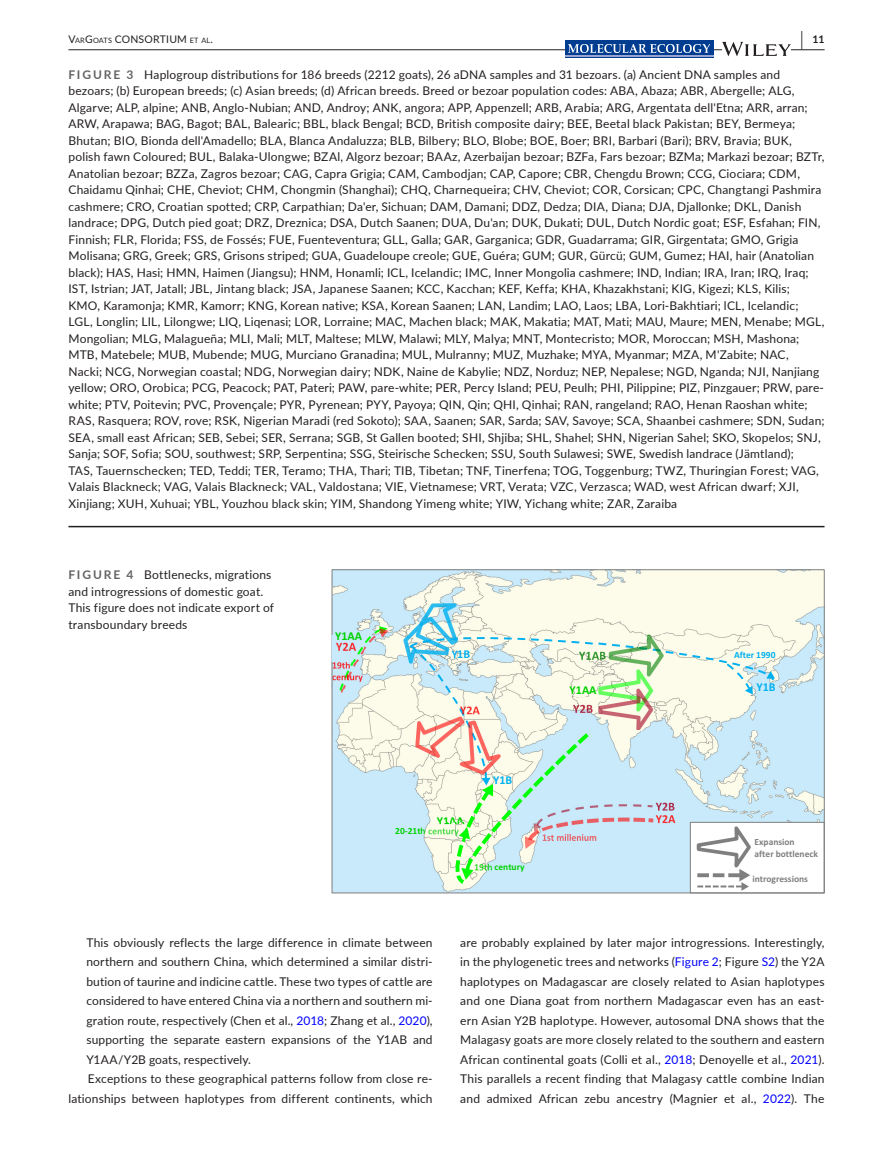
<style>
.page{position:relative;width:893px;height:1174px;background:#fff}
.page>*{position:absolute;margin:0;border:0;box-sizing:border-box;transform-origin:0 0}
.t1{font:12px/16.5px "Lato";letter-spacing:.015em;color:#231f20}
.t2{font:700 12px "Calibri";color:#00d200}
.t3{font:700 12px "Calibri";color:#00b0f0}
.t4{font:10.5px "Lato";letter-spacing:.02em;color:#231f20}
.t5{font:700 10.5px "Lato";color:#231f20}
.t6{font:700 9.45px/11.2px "Calibri";color:#7e7e7e}
.t7{font:700 9.45px "Calibri";color:#00d200}
.t8{font:700 9.45px "Calibri";color:#00b0f0}
.s1{font-size:7.35px}
.s2{font-size:19.5px}
.s3{font-weight:700;color:#636366}
.s4{color:#00f}
</style>
<div class="page">
<hr style="left:68px;top:49px;width:756px;height:1px;background:#231f20">
<div style="left:565px;top:41px;width:149px;height:17px;background:#003d91"></div>
<img style="left:569px;top:44px;width:141px;height:8px">
<hr style="left:565px;top:55px;width:149px;height:2px;background:#96a6d0">
<svg style="left:722px;top:42px;width:69px;height:14px"></svg>
<hr style="left:68px;top:526px;width:756px;height:1px;background:#231f20">
<img style="left:334px;top:571px;width:488px;height:320px">
<svg style="left:338px;top:626px;width:50px;height:67px;background:#d7e6df"></svg>
<img style="left:331px;top:656px;width:38px;height:32px">
<div style="left:690px;top:822px;width:134px;height:71px;background:#fff"></div>
<svg style="left:408px;top:635px;width:367px;height:255px;background:#d8ebea"></svg>
<div style="left:332px;top:569px;width:492px;height:324px;border:1px solid #7f7f7f"></div>
<img style="left:566px;top:697px;width:32px;height:26px">
<img style="left:331px;top:635px;width:32px;height:26px">
<img style="left:598px;top:634px;width:65px;height:96px">
<img style="left:415px;top:699px;width:85px;height:76px">
<img style="left:403px;top:603px;width:54px;height:60px">
<p class="t4" style="left:68px;top:31px;width:78px">V<span class="s1">AR</span>G<span class="s1">OATS</span> CONSORT</p>
<p class="t4" style="left:166px;top:31px;width:48px">IUM <span class="s1">ET AL</span>.</p>
<p class="t5" style="left:801px;top:31px;width:25px"><span class="s2">|</span> 11</p>
<p class="t1" style="left:68px;top:66px;width:757px"><span class="s3">FIGURE 3</span> Haplogroup distributions for 186 breeds (2212 goats), 26 aDNA samples and 31 bezoars. (a) Ancient DNA samples and bezoars; (b) European breeds; (c) Asian breeds; (d) African breeds. Breed or bezoar population codes: ABA, Abaza; ABR, Abergelle; ALG, Algarve; ALP, alpine; ANB, Anglo-Nubian; AND, Androy; ANK, angora; APP, Appenzell; ARB, Arabia; ARG, Argentata dell'Etna; ARR, arran; ARW, Arapawa; BAG, Bagot; BAL, Balearic; BBL, black Bengal; BCD, British composite dairy; BEE, Beetal black Pakistan; BEY, Bermeya; Bhutan; BIO, Bionda dell'Amadello; BLA, Blanca Andaluzza; BLB, Bilbery; BLO, Blobe; BOE, Boer; BRI, Barbari (Bari); BRV, Bravia; BUK, polish fawn Coloured; BUL, Balaka-Ulongwe; BZAl, Algorz bezoar; BAAz, Azerbaijan bezoar; BZFa, Fars bezoar; BZMa; Markazi bezoar; BZTr, Anatolian bezoar; BZZa, Zagros bezoar; CAG, Capra Grigia; CAM, Cambodjan; CAP, Capore; CBR, Chengdu Brown; CCG, Ciociara; CDM, Chaidamu Qinhai; CHE, Cheviot; CHM, Chongmin (Shanghai); CHQ, Charnequeira; CHV, Cheviot; COR, Corsican; CPC, Changtangi Pashmira cashmere; CRO, Croatian spotted; CRP, Carpathian; Da'er, Sichuan; DAM, Damani; DDZ, Dedza; DIA, Diana; DJA, Djallonke; DKL, Danish landrace; DPG, Dutch pied goat; DRZ, Dreznica; DSA, Dutch Saanen; DUA, Du'an; DUK, Dukati; DUL, Dutch Nordic goat; ESF, Esfahan; FIN, Finnish; FLR, Florida; FSS, de Fossés; FUE, Fuenteventura; GLL, Galla; GAR, Garganica; GDR, Guadarrama; GIR, Girgentata; GMO, Grigia Molisana; GRG, Greek; GRS, Grisons striped; GUA, Guadeloupe creole; GUE, Guéra; GUM; GUR, Gürcü; GUM, Gumez; HAI, hair (Anatolian black); HAS, Hasi; HMN, Haimen (Jiangsu); HNM, Honamli; ICL, Icelandic; IMC, Inner Mongolia cashmere; IND, Indian; IRA, Iran; IRQ, Iraq; IST, Istrian; JAT, Jatall; JBL, Jintang black; JSA, Japanese Saanen; KCC, Kacchan; KEF, Keffa; KHA, Khazakhstani; KIG, Kigezi; KLS, Kilis; KMO, Karamonja; KMR, Kamorr; KNG, Korean native; KSA, Korean Saanen; LAN, Landim; LAO, Laos; LBA, Lori-Bakhtiari; lCL, Icelandic; LGL, Longlin; LIL, Lilongwe; LIQ, Liqenasi; LOR, Lorraine; MAC, Machen black; MAK, Makatia; MAT, Mati; MAU, Maure; MEN, Menabe; MGL, Mongolian; MLG, Malagueña; MLI, Mali; MLT, Maltese; MLW, Malawi; MLY, Malya; MNT, Montecristo; MOR, Moroccan; MSH, Mashona; MTB, Matebele; MUB, Mubende; MUG, Murciano Granadina; MUL, Mulranny; MUZ, Muzhake; MYA, Myanmar; MZA, M'Zabite; NAC, Nacki; NCG, Norwegian coastal; NDG, Norwegian dairy; NDK, Naine de Kabylie; NDZ, Norduz; NEP, Nepalese; NGD, Nganda; NJI, Nanjiang yellow; ORO, Orobica; PCG, Peacock; PAT, Pateri; PAW, pare-white; PER, Percy Island; PEU, Peulh; PHI, Pilippine; PIZ, Pinzgauer; PRW, pare&shy;white; PTV, Poitevin; PVC, Provençale; PYR, Pyrenean; PYY, Payoya; QIN, Qin; QHI, Qinhai; RAN, rangeland; RAO, Henan Raoshan white; RAS, Rasquera; ROV, rove; RSK, Nigerian Maradi (red Sokoto); SAA, Saanen; SAR, Sarda; SAV, Savoye; SCA, Shaanbei cashmere; SDN, Sudan; SEA, small east African; SEB, Sebei; SER, Serrana; SGB, St Gallen booted; SHI, Shjiba; SHL, Shahel; SHN, Nigerian Sahel; SKO, Skopelos; SNJ, Sanja; SOF, Sofia; SOU, southwest; SRP, Serpentina; SSG, Steirische Schecken; SSU, South Sulawesi; SWE, Swedish landrace (Jämtland);<br>TAS, Tauernschecken; TED, Teddi; TER, Teramo; THA, Thari; TIB, Tibetan; TNF, Tinerfena; TOG, Toggenburg; TWZ, Thuringian Forest; VAG, Valais Blackneck; VAG, Valais Blackneck; VAL, Valdostana; VIE, Vietnamese; VRT, Verata; VZC, Verzasca; WAD, west African dwarf; XJI, Xinjiang; XUH, Xuhuai; YBL, Youzhou black skin; YIM, Shandong Yimeng white; YIW, Yichang white; ZAR, Zaraiba</p>
<p class="t1" style="left:68px;top:566px;width:207px"><span class="s3">FIGURE 4</span> Bottlenecks, migrations and introgressions of domestic goat.<br>This figure does not indicate export of transboundary breeds</p>
<p class="t2" style="left:335px;top:627px;width:28px">Y1AA</p>
<p class="t3" style="left:451px;top:645px;width:21px">Y1B</p>
<p class="t7" style="left:395px;top:824px;width:32px">20-21th</p>
<p class="t2" style="left:437px;top:812px;width:28px">Y1AA</p>
<p class="t3" style="left:493px;top:771px;width:21px">Y1B</p>
<p class="t7" style="left:495px;top:860px;width:31px">century</p>
<p class="t2" style="left:570px;top:681px;width:28px">Y1AA</p>
<p class="t8" style="left:734px;top:648px;width:43px">After 1990</p>
<p class="t3" style="left:756px;top:678px;width:21px">Y1B</p>
<p class="t6" style="left:755px;top:836px;width:65px">Expansion<br>after bottleneck</p>
<p class="t6" style="left:752px;top:873px;width:57px">introgressions</p>
<p class="t1" style="left:86px;top:933px;width:348px">This obviously reflects the large difference in climate between</p>
<p class="t1" style="left:86px;top:953px;width:348px">northern and southern China, which determined a similar distri-</p>
<p class="t1" style="left:86px;top:972px;width:348px">bution of taurine and indicine cattle. These two types of cattle are</p>
<p class="t1" style="left:86px;top:992px;width:348px">considered to have entered China via a northern and southern mi-</p>
<p class="t1" style="left:86px;top:1011px;width:348px">gration route, respectively (Chen et al., <span class="s4">2018</span>; Zhang et al., <span class="s4">2020</span>),</p>
<p class="t1" style="left:86px;top:1031px;width:348px">supporting the separate eastern expansions of the Y1AB and</p>
<p class="t1" style="left:86px;top:1050px;width:166px">Y1AA/Y2B goats, respectively.</p>
<p class="t1" style="left:88px;top:1070px;width:346px">Exceptions to these geographical patterns follow from close re-</p>
<p class="t1" style="left:68px;top:1089px;width:366px">lationships between haplotypes from different continents, which</p>
<p class="t1" style="left:460px;top:932px;width:366px;line-height:19.5px;text-align:justify">are probably explained by later major introgressions. Interestingly, in the phylogenetic trees and networks (<span class="s4">Figure 2</span>; Figure <span class="s4">S2</span>) the Y2A haplotypes on Madagascar are closely related to Asian haplotypes and one Diana goat from northern Madagascar even has an east&shy;ern Asian Y2B haplotype. However, autosomal DNA shows that the Malagasy goats are more closely related to the southern and eastern African continental goats (Colli et al., <span class="s4">2018</span>; Denoyelle et al., <span class="s4">2021</span>).<br>This parallels a recent finding that Malagasy cattle combine Indian and admixed African zebu ancestry (Magnier et al., <span class="s4">2022</span>). The</p>
</div>
